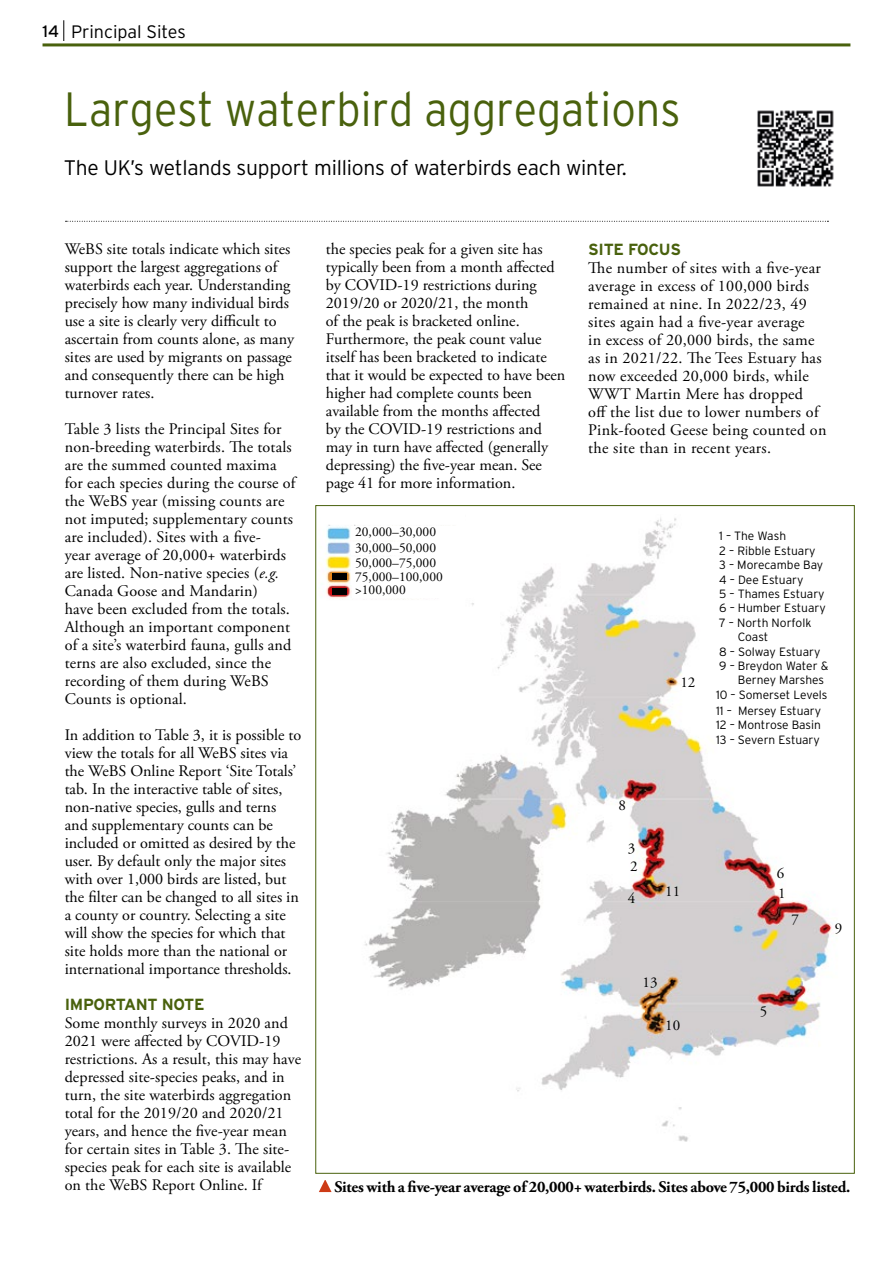
<style>
.page{position:relative;width:893px;height:1263px;background:#fff}
.page>*{position:absolute;margin:0;border:0;box-sizing:border-box;transform-origin:0 0}
.t1{font:300 48px "Interstate";color:#49610d;scale:.9 1}
.t2{font:300 21px "Interstate";letter-spacing:-.01em;color:#000}
.t3{font:300 18px "Interstate";color:#000}
.t4{font:16.5px "Interstate";color:#000}
.t5{font:16.2px/18px "Adobe Garamond Pro";color:#000}
.t6{font:16.2px/18px "Adobe Garamond Pro";letter-spacing:.02em;color:#000}
.t7{font:700 16.2px "Adobe Garamond Pro";letter-spacing:-.015em;color:#000}
.t8{font:700 16.2px "Interstate";letter-spacing:-.02em;color:#49610d}
.t9{font:15px "Adobe Garamond Pro";color:#000}
.t10{font:13.5px/14.1px "Adobe Garamond Pro";color:#000}
.t11{font:300 12px/14.4px "Interstate";color:#000;text-align:justify}
.s1{font-style:italic}
</style>
<div class="page">
<svg style="left:64px;top:20px;width:1px;height:21px"></svg>
<svg style="left:66px;top:221px;width:762px;height:1px"></svg>
<hr style="left:43px;top:43px;width:807px;height:3px;background:#49610d">
<img style="left:757px;top:110px;width:77px;height:77px">
<svg style="left:319px;top:1180px;width:13px;height:12px"></svg>
<img style="left:325px;top:518px;width:507px;height:624px">
<div style="left:352px;top:542px;width:113px;height:12px;background:#fff"></div>
<div style="left:352px;top:557px;width:112px;height:13px;background:#fff"></div>
<div style="left:352px;top:571px;width:135px;height:14px;background:#fff"></div>
<div style="left:352px;top:585px;width:121px;height:12px;background:#fff"></div>
<div style="left:352px;top:526px;width:113px;height:13px;background:#fff"></div>
<div style="left:332px;top:574px;width:14px;height:6px;background:#000"></div>
<div style="left:332px;top:588px;width:14px;height:6px;background:#000"></div>
<div style="left:322px;top:600px;width:124px;height:35px;background:#fff"></div>
<div style="left:323px;top:510px;width:142px;height:15px;background:#fff"></div>
<p class="t4" style="left:43px;top:22px;width:18px">14</p>
<p class="t3" style="left:71px;top:22px;width:116px">Principal Sites</p>
<h1 class="t1" style="left:64px;top:82px;width:686px">Largest waterbird aggregations</h1>
<p class="t2" style="left:64px;top:156px;width:565px">The UK’s wetlands support millions of waterbirds each winter.</p>
<p class="t5" style="left:65px;top:240px;width:231px">WeBS site totals indicate which sites support the largest aggregations of waterbirds each year. Understanding precisely how many individual birds use a site is clearly very difficult to ascertain from counts alone, as many sites are used by migrants on passage and consequently there can be high turnover rates.</p>
<p class="t5" style="left:65px;top:420px;width:232px">Table 3 lists the Principal Sites for non-breeding waterbirds. The totals are the summed counted maxima for each species during the course of the WeBS year (missing counts are not imputed; supplementary counts are included). Sites with a five-<br>year average of 20,000+ waterbirds are listed. Non-native species (<span class="s1">e.g.<br></span>Canada Goose and Mandarin)<br>have been excluded from the totals.<br>Although an important component of a site’s waterbird fauna, gulls and terns are also excluded, since the recording of them during WeBS Counts is optional.</p>
<p class="t5" style="left:65px;top:726px;width:238px">In addition to Table 3, it is possible to view the totals for all WeBS sites via the WeBS Online Report ‘Site Totals’ tab. In the interactive table of sites, non-native species, gulls and terns and supplementary counts can be included or omitted as desired by the user. By default only the major sites with over 1,000 birds are listed, but the filter can be changed to all sites in a county or country. Selecting a site will show the species for which that site holds more than the national or international importance thresholds.</p>
<p class="t8" style="left:65px;top:995px;width:141px">IMPORTANT NOTE</p>
<p class="t5" style="left:65px;top:1014px;width:238px">Some monthly surveys in 2020 and 2021 were affected by COVID-19 restrictions. As a result, this may have depressed site-species peaks, and in turn, the site waterbirds aggregation total for the 2019/20 and 2020/21 years, and hence the five-year mean for certain sites in Table 3. The site&shy;species peak for each site is available on the WeBS Report Online. If</p>
<p class="t5" style="left:326px;top:240px;width:241px">the species peak for a given site has typically been from a month affected by COVID-19 restrictions during 2019/20 or 2020/21, the month<br>of the peak is bracketed online.<br>Furthermore, the peak count value itself has been bracketed to indicate that it would be expected to have been higher had complete counts been available from the months affected<br>by the COVID-19 restrictions and may in turn have affected (generally depressing) the five-year mean. See page 41 for more information.</p>
<p class="t8" style="left:588px;top:240px;width:94px">SITE FOCUS</p>
<p class="t6" style="left:588px;top:260px;width:240px">The number of sites with a five-year average in excess of 100,000 birds remained at nine. In 2022/23, 49 sites again had a five-year average<br>in excess of 20,000 birds, the same as in 2021/22. The Tees Estuary has now exceeded 20,000 birds, while WWT Martin Mere has dropped<br>off the list due to lower numbers of Pink-footed Geese being counted on the site than in recent years.</p>
<p class="t10" style="left:355px;top:525px;width:82px">20,000–30,000</p>
<p class="t10" style="left:355px;top:541px;width:89px">30,000–50,000<br>50,000–75,000<br>75,000–100,000 &gt;100,000</p>
<p class="t9" style="left:680px;top:674px;width:16px">12</p>
<p class="t11" style="left:719px;top:529px;width:68px">1 – The Wash</p>
<p class="t11" style="left:719px;top:543px;width:98px">2 – Ribble Estuary</p>
<p class="t11" style="left:719px;top:558px;width:106px">3 – Morecambe Bay</p>
<p class="t11" style="left:719px;top:572px;width:86px">4 – Dee Estuary</p>
<p class="t11" style="left:719px;top:586px;width:107px">5 – Thames Estuary</p>
<p class="t11" style="left:719px;top:601px;width:108px">6 – Humber Estuary</p>
<p class="t11" style="left:719px;top:615px;width:94px">7 – North Norfolk</p>
<p class="t11" style="left:738px;top:630px;width:32px">Coast</p>
<p class="t11" style="left:719px;top:644px;width:103px">8 – Solway Estuary</p>
<p class="t11" style="left:719px;top:658px;width:111px">9 – Breydon Water &amp;</p>
<p class="t11" style="left:738px;top:673px;width:88px">Berney Marshes</p>
<p class="t11" style="left:716px;top:687px;width:113px">10 – Somerset Levels</p>
<p class="t11" style="left:716px;top:703px;width:107px">11 – Mersey Estuary 12 – Montrose Basin 13 – Severn Estuary</p>
<p class="t9" style="left:618px;top:796px;width:9px">8</p>
<p class="t9" style="left:628px;top:839px;width:9px">3</p>
<p class="t9" style="left:628px;top:889px;width:9px">4</p>
<p class="t9" style="left:630px;top:857px;width:9px">2</p>
<p class="t9" style="left:665px;top:883px;width:16px">11</p>
<p class="t9" style="left:643px;top:973px;width:16px">13</p>
<p class="t9" style="left:665px;top:1016px;width:16px">10</p>
<p class="t9" style="left:777px;top:864px;width:9px">6</p>
<p class="t9" style="left:778px;top:884px;width:9px">1</p>
<p class="t9" style="left:791px;top:910px;width:9px">7</p>
<p class="t9" style="left:760px;top:1003px;width:9px">5</p>
<p class="t9" style="left:835px;top:919px;width:9px">9</p>
<p class="t7" style="left:334px;top:1177px;width:517px">Sites with a five-year average of 20,000+ waterbirds. Sites above 75,000 birds listed.</p>
</div>
